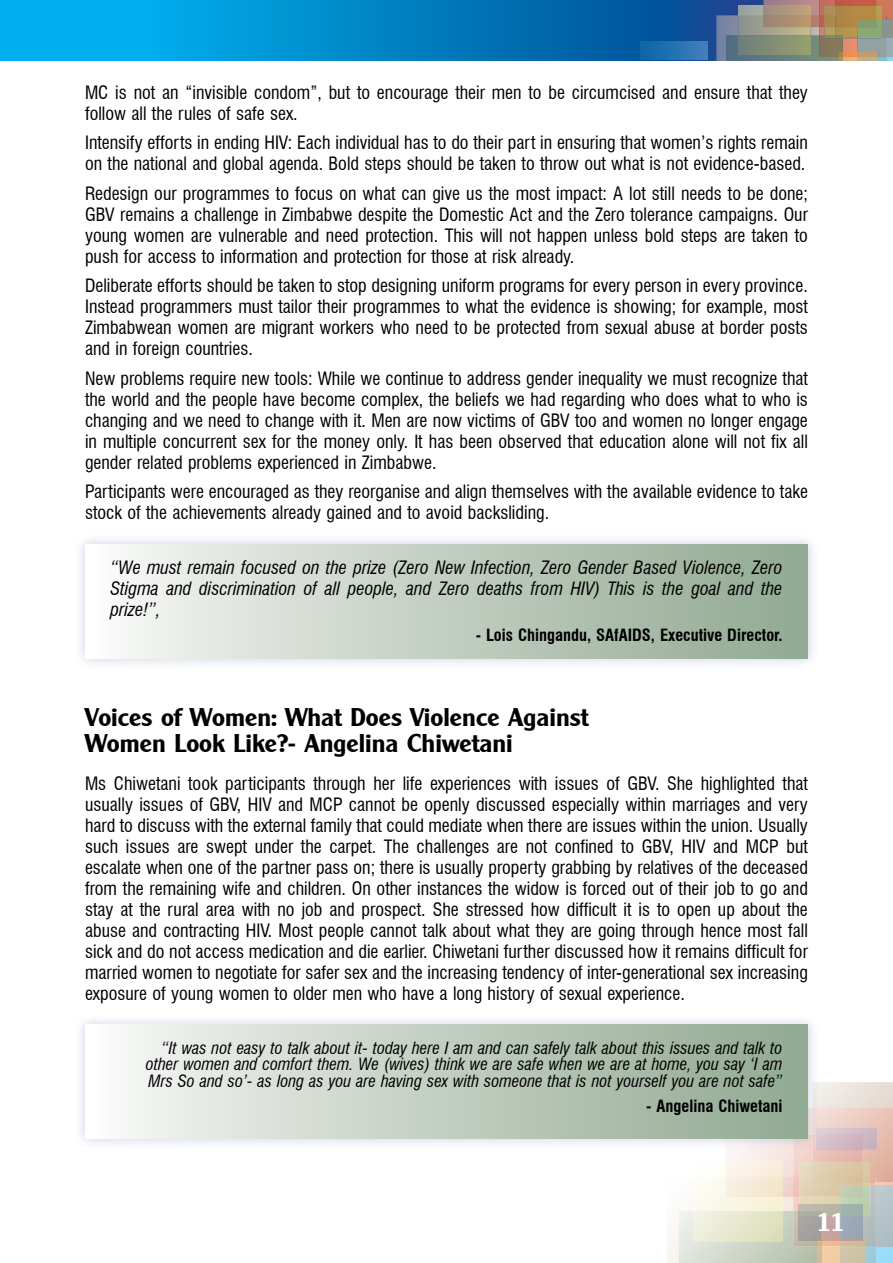
<style>
.page{position:relative;width:893px;height:1263px;background:#fff}
.page>*{position:absolute;margin:0;border:0;box-sizing:border-box;transform-origin:0 0}
.t1{font:700 25.5px/25.5px "Clearly Gothic";color:#000}
.t2{font:700 25.5px "Clearly Gothic";color:#fff}
.t3{font:condensed 18px/21px "Swiss 721 BT";color:#000;text-align:justify}
.t4{font:italic condensed 18px/21px "Swiss 721 BT";color:#000;text-align:justify}
.t5{font:italic condensed 16.5px/16.5px "Swiss 721 BT";color:#000;text-align:justify}
.t6{font:700 condensed 16.5px "Swiss 721 BT";color:#000}
</style>
<div class="page">
<svg style="left:667px;top:1082px;width:226px;height:181px"></svg>
<svg style="left:822px;top:1240px;width:18px;height:6px"></svg>
<div style="left:840px;top:1246px;width:25px;height:17px;background:#cec4a7"></div>
<svg style="left:840px;top:1238px;width:25px;height:8px"></svg>
<div style="left:817px;top:1246px;width:5px;height:17px;background:#d0bd95"></div>
<svg style="left:817px;top:1240px;width:5px;height:6px"></svg>
<svg style="left:0;top:0;width:716px;height:61px"></svg>
<div style="left:641px;top:41px;width:67px;height:19px;background:linear-gradient(to right,#0b65a7,#4280ba)"></div>
<svg style="left:716px;top:0;width:177px;height:61px"></svg>
<svg style="left:798px;top:1204px;width:65px;height:36px"></svg>
<div style="left:73px;top:532px;width:746px;height:137px;background:#25408f;opacity:.25"></div>
<div style="left:85px;top:544px;width:723px;height:114px;background:linear-gradient(to right,#f8f8f7,#8fa78f)"></div>
<div style="left:73px;top:1012px;width:746px;height:138px;background:#25408f;opacity:.25"></div>
<div style="left:85px;top:1025px;width:723px;height:114px;background:linear-gradient(to right,#f8f8f7,#8fa78f)"></div>
<p class="t3" style="left:85px;top:82px;width:724px">MC is not an “invisible condom”, but to encourage their men to be circumcised and ensure that they follow all the rules of safe sex.</p>
<p class="t3" style="left:85px;top:132px;width:724px">Intensify efforts in ending HIV: Each individual has to do their part in ensuring that women’s rights remain on the national and global agenda. Bold steps should be taken to throw out what is not evidence-based.</p>
<p class="t3" style="left:85px;top:183px;width:724px">Redesign our programmes to focus on what can give us the most impact: A lot still needs to be done; GBV remains a challenge in Zimbabwe despite the Domestic Act and the Zero tolerance campaigns. Our young women are vulnerable and need protection. This will not happen unless bold steps are taken to push for access to information and protection for those at risk already.</p>
<p class="t3" style="left:85px;top:275px;width:724px">Deliberate efforts should be taken to stop designing uniform programs for every person in every province.<br>Instead programmers must tailor their programmes to what the evidence is showing; for example, most Zimbabwean women are migrant workers who need to be protected from sexual abuse at border posts and in foreign countries.</p>
<p class="t3" style="left:85px;top:368px;width:724px">New problems require new tools: While we continue to address gender inequality we must recognize that the world and the people have become complex, the beliefs we had regarding who does what to who is changing and we need to change with it. Men are now victims of GBV too and women no longer engage in multiple concurrent sex for the money only. It has been observed that education alone will not fix all gender related problems experienced in Zimbabwe.</p>
<p class="t3" style="left:85px;top:481px;width:724px">Participants were encouraged as they reorganise and align themselves with the available evidence to take stock of the achievements already gained and to avoid backsliding.</p>
<p class="t4" style="left:110px;top:557px;width:674px">“We must remain focused on the prize (Zero New Infection, Zero Gender Based Violence, Zero Stigma and discrimination of all people, and Zero deaths from HIV) This is the goal and the prize!”,</p>
<p class="t6" style="left:476px;top:625px;width:308px">- Lois Chingandu, SAfAIDS, Executive Director.</p>
<h1 class="t1" style="left:85px;top:705px;width:505px">Voices of Women: What Does Violence Against<br>Women Look Like?- Angelina Chiwetani</h1>
<p class="t3" style="left:85px;top:773px;width:724px">Ms Chiwetani took participants through her life experiences with issues of GBV. She highlighted that usually issues of GBV, HIV and MCP cannot be openly discussed especially within marriages and very hard to discuss with the external family that could mediate when there are issues within the union. Usually such issues are swept under the carpet. The challenges are not confined to GBV, HIV and MCP but escalate when one of the partner pass on; there is usually property grabbing by relatives of the deceased from the remaining wife and children. On other instances the widow is forced out of their job to go and stay at the rural area with no job and prospect. She stressed how difficult it is to open up about the abuse and contracting HIV. Most people cannot talk about what they are going through hence most fall sick and do not access medication and die earlier. Chiwetani further discussed how it remains difficult for married women to negotiate for safer sex and the increasing tendency of inter-generational sex increasing exposure of young women to older men who have a long history of sexual experience.</p>
<p class="t5" style="left:146px;top:1039px;width:638px;text-indent:16px">“It was not easy to talk about it- today here I am and can safely talk about this issues and talk to other women and comfort them. We (wives) think we are safe when we are at home, you say ‘I am Mrs So and so’- as long as you are having sex with someone that is not yourself you are not safe”</p>
<p class="t6" style="left:646px;top:1095px;width:138px">- Angelina Chiwetani</p>
<h1 class="t2" style="left:817px;top:1208px;width:29px">11</h1>
</div>
